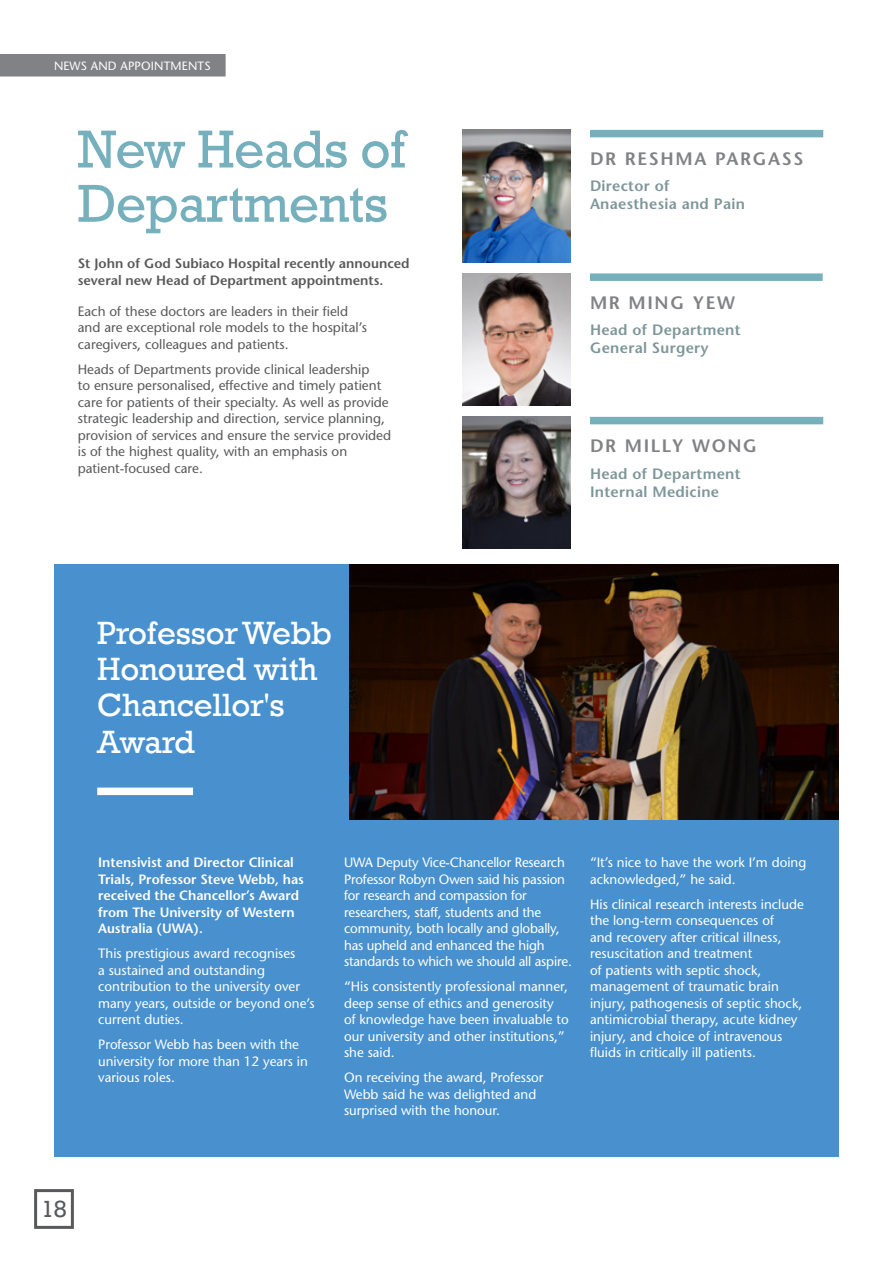
<style>
.page{position:relative;width:893px;height:1263px;background:#fff}
.page>*{position:absolute;margin:0;border:0;box-sizing:border-box;transform-origin:0 0}
.t1{font:54.3px/54.3px "Rockwell";letter-spacing:-.015em;color:#76b0bd}
.t2{font:33px/36.5px "Rockwell";letter-spacing:-.005em;color:#fff}
.t3{font:24px "Rockwell";color:#58595b}
.t4{font:600 18px "Stone Sans";letter-spacing:.095em;color:#808285}
.t5{font:600 15px/18px "Stone Sans";letter-spacing:.02em;color:#7e9699}
.t6{font:13.5px/16.5px "Stone Sans";color:#fff}
.t7{font:13.5px/16.5px "Stone Sans";color:#58595b}
.t8{font:600 13.5px/16.5px "Stone Sans";color:#fff}
.t9{font:600 13.5px/16.5px "Stone Sans";color:#58595b}
.t10{font:12px "Stone Sans";letter-spacing:.015em;color:#fff}
</style>
<div class="page">
<div style="left:34px;top:1189px;width:40px;height:40px;border:3px solid #58595b"></div>
<img style="left:462px;top:417px;width:109px;height:132px">
<img style="left:462px;top:130px;width:109px;height:132px">
<img style="left:462px;top:273px;width:109px;height:132px">
<div style="left:590px;top:130px;width:233px;height:7px;background:#76b0bd"></div>
<div style="left:590px;top:273px;width:233px;height:8px;background:#76b0bd"></div>
<div style="left:590px;top:417px;width:233px;height:7px;background:#76b0bd"></div>
<div style="left:54px;top:564px;width:785px;height:593px;background:#4891ce"></div>
<img style="left:350px;top:564px;width:489px;height:255px">
<div style="left:0;top:54px;width:226px;height:23px;background:#808285"></div>
<div style="left:97px;top:787px;width:96px;height:8px;background:#fff"></div>
<p class="t10" style="left:54px;top:58px;width:158px">NEWS AND APPOINTMENTS</p>
<h1 class="t1" style="left:78px;top:123px;width:329px">New Heads of<br>Departments</h1>
<p class="t9" style="left:78px;top:255px;width:333px">St John of God Subiaco Hospital recently announced several new Head of Department appointments.</p>
<p class="t7" style="left:78px;top:303px;width:291px">Each of these doctors are leaders in their field and are exceptional role models to the hospital’s caregivers, colleagues and patients.</p>
<p class="t7" style="left:78px;top:361px;width:315px">Heads of Departments provide clinical leadership<br>to ensure personalised, effective and timely patient care for patients of their specialty. As well as provide strategic leadership and direction, service planning, provision of services and ensure the service provided is of the highest quality, with an emphasis on patient-focused care.</p>
<h3 class="t4" style="left:590px;top:147px;width:215px">DR RESHMA PARGASS</h3>
<p class="t5" style="left:590px;top:177px;width:157px">Director of<br>Anaesthesia and Pain</p>
<h3 class="t4" style="left:590px;top:292px;width:147px">MR MING YEW</h3>
<p class="t5" style="left:590px;top:321px;width:152px">Head of Department<br>General Surgery</p>
<h3 class="t4" style="left:590px;top:435px;width:169px">DR MILLY WONG</h3>
<p class="t5" style="left:590px;top:464px;width:152px">Head of Department<br>Internal Medicine</p>
<h2 class="t2" style="left:97px;top:615px;width:237px">Professor Webb<br>Honoured with<br>Chancellor's<br>Award</h2>
<p class="t8" style="left:98px;top:854px;width:207px">Intensivist and Director Clinical<br>Trials, Professor Steve Webb, has received the Chancellor’s Award from The University of Western<br>Australia (UWA).</p>
<p class="t6" style="left:98px;top:945px;width:218px">This prestigious award recognises<br>a sustained and outstanding contribution to the university over many years, outside or beyond one’s current duties.</p>
<p class="t6" style="left:98px;top:1036px;width:211px">Professor Webb has been with the university for more than 12 years in various roles.</p>
<p class="t6" style="left:344px;top:854px;width:229px">UWA Deputy Vice-Chancellor Research Professor Robyn Owen said his passion for research and compassion for researchers, staff, students and the community, both locally and globally, has upheld and enhanced the high standards to which we should all aspire.</p>
<p class="t6" style="left:344px;top:978px;width:226px">“His consistently professional manner, deep sense of ethics and generosity<br>of knowledge have been invaluable to our university and other institutions,” she said.</p>
<p class="t6" style="left:344px;top:1069px;width:201px">On receiving the award, Professor<br>Webb said he was delighted and surprised with the honour.</p>
<p class="t6" style="left:590px;top:854px;width:218px">“It’s nice to have the work I’m doing acknowledged,” he said.</p>
<p class="t6" style="left:590px;top:896px;width:215px">His clinical research interests include the long-term consequences of<br>and recovery after critical illness, resuscitation and treatment<br>of patients with septic shock, management of traumatic brain injury, pathogenesis of septic shock, antimicrobial therapy, acute kidney injury, and choice of intravenous fluids in critically ill patients.</p>
<h3 class="t3" style="left:41px;top:1195px;width:27px">18</h3>
</div>
